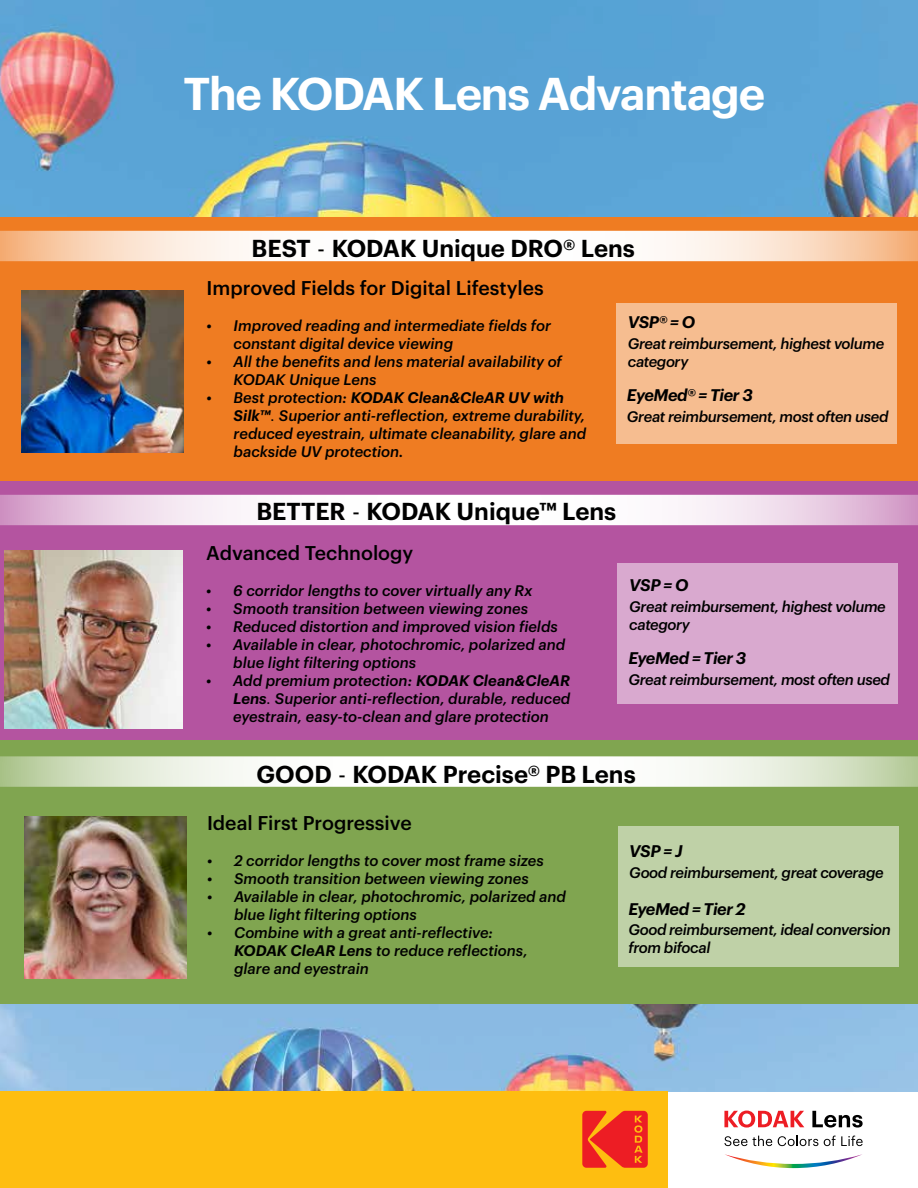
<style>
.page{position:relative;width:918px;height:1188px;background:#fff}
.page>*{position:absolute;margin:0;border:0;box-sizing:border-box;transform-origin:0 0}
.t1{font:600 45px "Graphik";letter-spacing:-.025em;color:#fff}
.t2{font:600 24px "Graphik";color:#000}
.t3{font:500 19.5px "Graphik";color:#000}
.t4{font:italic 600 16.5px "Graphik";letter-spacing:-.025em;color:#000}
.t5{font:italic 500 15px/18px "Graphik";color:#000}
.t6{font:italic 500 15px/18px "Graphik";letter-spacing:-.025em;color:#000}
.s1{font-weight:400}
.s2{font-weight:600}
</style>
<div class="page">
<img style="left:0;top:0;width:918px;height:1091px">
<div style="left:0;top:478px;width:918px;height:264px;background:#b454a0"></div>
<img style="left:5px;top:550px;width:178px;height:179px">
<div style="left:0;top:740px;width:918px;height:263px;background:#80a550"></div>
<img style="left:24px;top:816px;width:162px;height:162px">
<div style="left:0;top:217px;width:918px;height:263px;background:#ef7c22"></div>
<img style="left:21px;top:291px;width:162px;height:161px">
<svg style="left:0;top:231px;width:918px;height:30px;background:#fceadd"></svg>
<svg style="left:0;top:495px;width:918px;height:30px;background:#f3e4f0"></svg>
<svg style="left:0;top:756px;width:918px;height:31px;background:#e9efe1"></svg>
<div style="left:616px;top:303px;width:281px;height:141px;background:#f6bd90"></div>
<div style="left:617px;top:563px;width:281px;height:141px;background:#d9a9cf"></div>
<div style="left:618px;top:826px;width:281px;height:141px;background:#bfd1a7"></div>
<div style="left:0;top:1091px;width:668px;height:97px;background:#febe10"></div>
<svg style="left:582px;top:1111px;width:66px;height:57px;background:#f03b20"></svg>
<svg style="left:725px;top:1154px;width:137px;height:14px"></svg>
<svg style="left:724px;top:1111px;width:80px;height:17px"></svg>
<svg style="left:812px;top:1111px;width:51px;height:17px"></svg>
<svg style="left:724px;top:1136px;width:23px;height:10px"></svg>
<svg style="left:753px;top:1136px;width:19px;height:10px"></svg>
<svg style="left:778px;top:1136px;width:40px;height:10px"></svg>
<svg style="left:824px;top:1136px;width:39px;height:10px"></svg>
<h1 class="t1" style="left:183px;top:59px;width:583px">The KODAK Lens Advantage</h1>
<h2 class="t2" style="left:252px;top:230px;width:385px">BEST <span class="s1">-</span> KODAK Unique DRO® Lens</h2>
<h3 class="t3" style="left:207px;top:273px;width:339px">Improved Fields for Digital Lifestyles</h3>
<p class="t5" style="left:234px;top:315px;width:319px;text-indent:-27px">• Improved reading and intermediate fields for constant digital device viewing</p>
<p class="t5" style="left:234px;top:351px;width:330px;text-indent:-27px">• All the benefits and lens material availability of<br>KODAK Unique Lens</p>
<p class="t5" style="left:234px;top:387px;width:354px;text-indent:-27px">• Best protection: <span class="s2">KODAK Clean&amp;CleAR UV with Silk™</span><span class="s1">.</span> Superior anti-reflection, extreme durability, reduced eyestrain, ultimate cleanability, glare and backside UV protection.</p>
<p class="t4" style="left:628px;top:310px;width:69px">VSP® = O</p>
<p class="t6" style="left:628px;top:333px;width:258px">Great reimbursement, highest volume category</p>
<p class="t4" style="left:627px;top:383px;width:128px">EyeMed® = Tier 3</p>
<p class="t6" style="left:627px;top:406px;width:263px">Great reimbursement, most often used</p>
<h2 class="t2" style="left:256px;top:493px;width:361px">BETTER <span class="s1">-</span> KODAK Unique™ Lens</h2>
<h3 class="t3" style="left:206px;top:538px;width:209px">Advanced Technology</h3>
<p class="t5" style="left:206px;top:580px;width:328px">• 6 corridor lengths to cover virtually any Rx</p>
<p class="t5" style="left:206px;top:598px;width:323px">• Smooth transition between viewing zones</p>
<p class="t5" style="left:206px;top:616px;width:353px">• Reduced distortion and improved vision fields</p>
<p class="t5" style="left:233px;top:634px;width:334px;text-indent:-27px">• Available in clear, photochromic, polarized and blue light filtering options</p>
<p class="t5" style="left:233px;top:670px;width:339px;text-align:justify;text-indent:-27px">• Add premium protection: <span class="s2">KODAK Clean&amp;CleAR Lens</span><span class="s1">.</span> Superior anti-reflection, durable, reduced eyestrain, easy-to-clean and glare protection</p>
<p class="t4" style="left:629px;top:572px;width:61px">VSP = O</p>
<p class="t6" style="left:629px;top:596px;width:258px">Great reimbursement, highest volume category</p>
<p class="t4" style="left:628px;top:645px;width:119px">EyeMed = Tier 3</p>
<p class="t6" style="left:628px;top:669px;width:263px">Great reimbursement, most often used</p>
<h2 class="t2" style="left:256px;top:756px;width:381px">GOOD <span class="s1">-</span> KODAK Precise® PB Lens</h2>
<h3 class="t3" style="left:207px;top:808px;width:206px">Ideal First Progressive</h3>
<p class="t5" style="left:207px;top:850px;width:338px">• 2 corridor lengths to cover most frame sizes</p>
<p class="t5" style="left:207px;top:868px;width:323px">• Smooth transition between viewing zones</p>
<p class="t5" style="left:234px;top:886px;width:334px;text-indent:-27px">• Available in clear, photochromic, polarized and blue light filtering options</p>
<p class="t5" style="left:234px;top:922px;width:295px;text-indent:-27px">• Combine with a great anti-reflective:<br><span class="s2">KODAK CleAR Lens</span> to reduce reflections, glare and eyestrain</p>
<p class="t4" style="left:629px;top:838px;width:55px">VSP = J</p>
<p class="t6" style="left:629px;top:862px;width:256px">Good reimbursement, great coverage</p>
<p class="t4" style="left:628px;top:896px;width:119px">EyeMed = Tier 2</p>
<p class="t6" style="left:628px;top:920px;width:264px">Good reimbursement, ideal conversion from bifocal</p>
</div>
